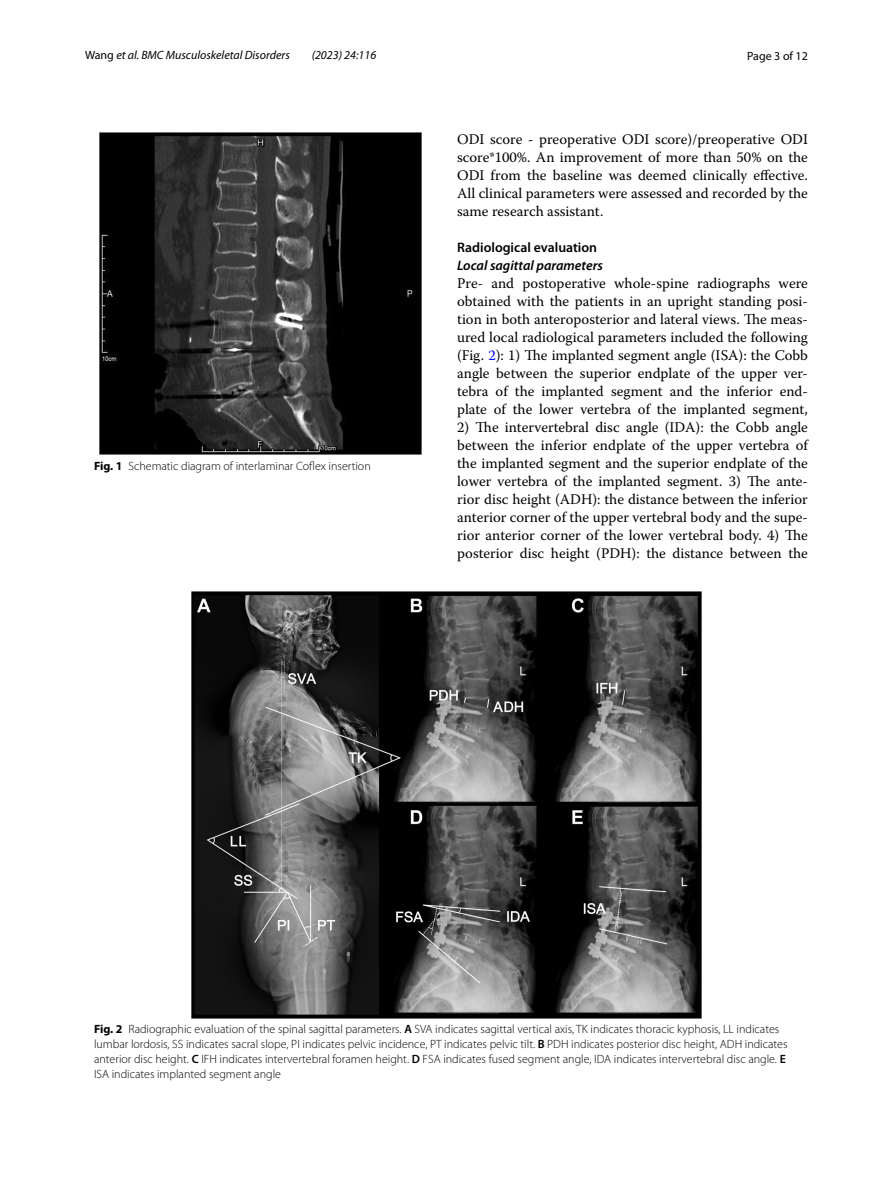
<style>
.page{position:relative;width:893px;height:1187px;background:#fff}
.page>*{position:absolute;margin:0;border:0;box-sizing:border-box;transform-origin:0 0}
.t1{font:14.7px/18px "Warnock Pro";color:#000;text-align:justify}
.t2{font:italic 600 13.8px "Myriad Pro";color:#000}
.t3{font:600 13.8px "Myriad Pro";color:#000}
.t4{font:300 12px/15px "Myriad Pro";color:#000}
.t5{font:italic 12px "Myriad Pro";color:#000}
.t6{font:12px "Myriad Pro";color:#000}
.s1{font-style:normal}
.s2{font-weight:700}
.s3{color:#00f}
.s4{font-weight:600}
</style>
<div class="page">
<img style="left:100px;top:133px;width:321px;height:322px">
<img style="left:191px;top:592px;width:511px;height:426px">
<p class="t5" style="left:85px;top:48px;width:206px"><span class="s1">Wang</span> et al. BMC Musculoskeletal Disorders</p>
<p class="t5" style="left:312px;top:48px;width:66px">(2023) 24:116</p>
<p class="t6" style="left:747px;top:48px;width:62px">Page 3 of 12</p>
<p class="t4" style="left:94px;top:459px;width:278px"><span class="s2">Fig. 1</span> Schematic diagram of interlaminar Coflex insertion</p>
<p class="t1" style="left:457px;top:130px;width:352px">ODI score - preoperative ODI score)/preoperative ODI score*100%. An improvement of more than 50% on the ODI from the baseline was deemed clinically effective.<br>All clinical parameters were assessed and recorded by the same research assistant.</p>
<p class="t3" style="left:457px;top:238px;width:142px">Radiological evaluation</p>
<p class="t2" style="left:457px;top:256px;width:147px">Local sagittal parameters</p>
<p class="t1" style="left:457px;top:274px;width:352px">Pre- and postoperative whole-spine radiographs were obtained with the patients in an upright standing posi&shy;tion in both anteroposterior and lateral views. The meas&shy;ured local radiological parameters included the following (Fig. <span class="s3">2</span>): 1) The implanted segment angle (ISA): the Cobb angle between the superior endplate of the upper ver&shy;tebra of the implanted segment and the inferior end&shy;plate of the lower vertebra of the implanted segment,</p>
<p class="t1" style="left:457px;top:418px;width:352px">2) The intervertebral disc angle (IDA): the Cobb angle between the inferior endplate of the upper vertebra of the implanted segment and the superior endplate of the lower vertebra of the implanted segment. 3) The ante&shy;rior disc height (ADH): the distance between the inferior anterior corner of the upper vertebral body and the supe&shy;rior anterior corner of the lower vertebral body. 4) The posterior disc height (PDH): the distance between the</p>
<p class="t4" style="left:94px;top:1021px;width:695px"><span class="s2">Fig. 2</span> Radiographic evaluation of the spinal sagittal parameters. <span class="s4">A</span> SVA indicates sagittal vertical axis, TK indicates thoracic kyphosis, LL indicates lumbar lordosis, SS indicates sacral slope, PI indicates pelvic incidence, PT indicates pelvic tilt. <span class="s4">B</span> PDH indicates posterior disc height, ADH indicates anterior disc height. <span class="s4">C</span> IFH indicates intervertebral foramen height. <span class="s4">D</span> FSA indicates fused segment angle, IDA indicates intervertebral disc angle. <span class="s4">E </span>ISA indicates implanted segment angle</p>
</div>
